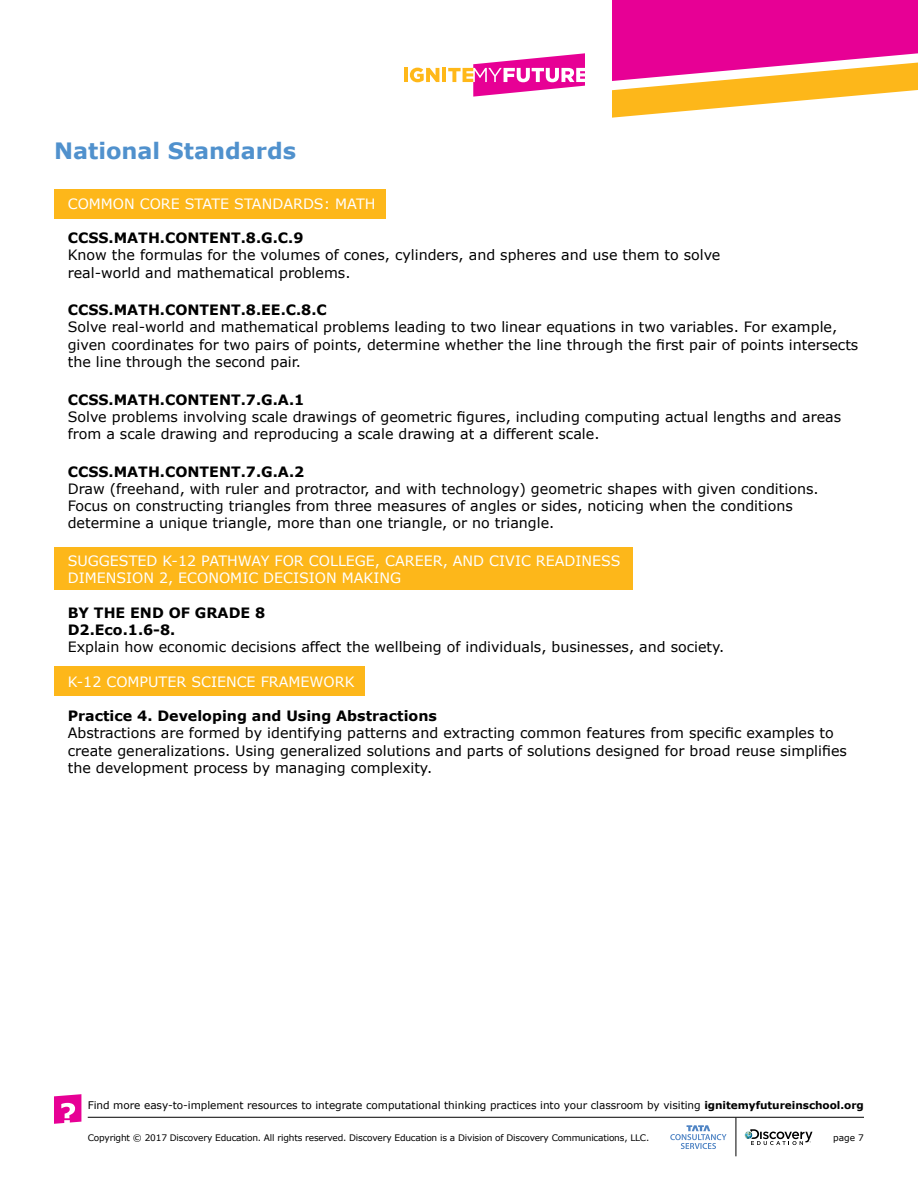
<style>
.page{position:relative;width:918px;height:1188px;background:#fff}
.page>*{position:absolute;margin:0;border:0;box-sizing:border-box;transform-origin:0 0}
.t1{font:700 22.5px "Verdana";color:#5091cd}
.t2{font:14.25px/17.2px "Verdana";color:#000}
.t3{font:700 14.25px/17.2px "Verdana";color:#000}
.t4{font:14.25px/17.2px "Verdana";color:#fff}
.t5{font:10.5px "Verdana";letter-spacing:-.005em;color:#000}
.t6{font:9px "Verdana";letter-spacing:-.02em;color:#000}
.s1{font-weight:700}
</style>
<div class="page">
<svg style="left:612px;top:0;width:306px;height:118px"></svg>
<svg style="left:670px;top:1125px;width:57px;height:24px"></svg>
<svg style="left:745px;top:1129px;width:68px;height:16px"></svg>
<hr style="left:736px;top:1118px;width:1px;height:38px;background:#000">
<hr style="left:88px;top:1117px;width:776px;height:1px;background:#000">
<svg style="left:54px;top:1094px;width:27px;height:30px"></svg>
<hr style="left:404px;top:68px;width:4px;height:14px;background:#ffb819">
<svg style="left:410px;top:68px;width:29px;height:14px"></svg>
<hr style="left:442px;top:68px;width:4px;height:14px;background:#ffb819">
<svg style="left:448px;top:54px;width:137px;height:43px"></svg>
<div style="left:54px;top:666px;width:310px;height:30px;background:#fdb71a"></div>
<div style="left:54px;top:547px;width:579px;height:43px;background:#fdb71a"></div>
<div style="left:54px;top:189px;width:332px;height:30px;background:#fdb71a"></div>
<h1 class="t1" style="left:54px;top:136px;width:244px">National Standards</h1>
<p class="t4" style="left:68px;top:195px;width:309px">COMMON CORE STATE STANDARDS: MATH</p>
<p class="t3" style="left:68px;top:230px;width:237px">CCSS.MATH.CONTENT.8.G.C.9</p>
<p class="t2" style="left:68px;top:247px;width:654px">Know the formulas for the volumes of cones, cylinders, and spheres and use them to solve real-world and mathematical problems.</p>
<p class="t3" style="left:68px;top:302px;width:261px">CCSS.MATH.CONTENT.8.EE.C.8.C</p>
<p class="t2" style="left:68px;top:319px;width:792px">Solve real-world and mathematical problems leading to two linear equations in two variables. For example, given coordinates for two pairs of points, determine whether the line through the first pair of points intersects the line through the second pair.</p>
<p class="t3" style="left:68px;top:391px;width:238px">CCSS.MATH.CONTENT.7.G.A.1</p>
<p class="t2" style="left:68px;top:408px;width:775px">Solve problems involving scale drawings of geometric figures, including computing actual lengths and areas from a scale drawing and reproducing a scale drawing at a different scale.</p>
<p class="t3" style="left:68px;top:463px;width:238px">CCSS.MATH.CONTENT.7.G.A.2</p>
<p class="t2" style="left:68px;top:480px;width:752px">Draw (freehand, with ruler and protractor, and with technology) geometric shapes with given conditions.<br>Focus on constructing triangles from three measures of angles or sides, noticing when the conditions determine a unique triangle, more than one triangle, or no triangle.</p>
<p class="t4" style="left:68px;top:552px;width:554px">SUGGESTED K-12 PATHWAY FOR COLLEGE, CAREER, AND CIVIC READINESS<br>DIMENSION 2, ECONOMIC DECISION MAKING</p>
<p class="t3" style="left:68px;top:604px;width:199px">BY THE END OF GRADE 8<br>D2.Eco.1.6-8.</p>
<p class="t2" style="left:68px;top:638px;width:658px">Explain how economic decisions affect the wellbeing of individuals, businesses, and society.</p>
<p class="t4" style="left:68px;top:673px;width:288px">K-12 COMPUTER SCIENCE FRAMEWORK</p>
<p class="t3" style="left:68px;top:707px;width:371px">Practice 4. Developing and Using Abstractions</p>
<p class="t2" style="left:68px;top:725px;width:781px">Abstractions are formed by identifying patterns and extracting common features from specific examples to create generalizations. Using generalized solutions and parts of solutions designed for broad reuse simplifies the development process by managing complexity.</p>
<p class="t5" style="left:88px;top:1099px;width:778px">Find more easy-to-implement resources to integrate computational thinking practices into your classroom by visiting <span class="s1">ignitemyfutureinschool.org</span></p>
<p class="t6" style="left:88px;top:1132px;width:563px">Copyright © 2017 Discovery Education. All rights reserved. Discovery Education is a Division of Discovery Communications, LLC.</p>
<p class="t6" style="left:833px;top:1132px;width:32px">page 7</p>
</div>
